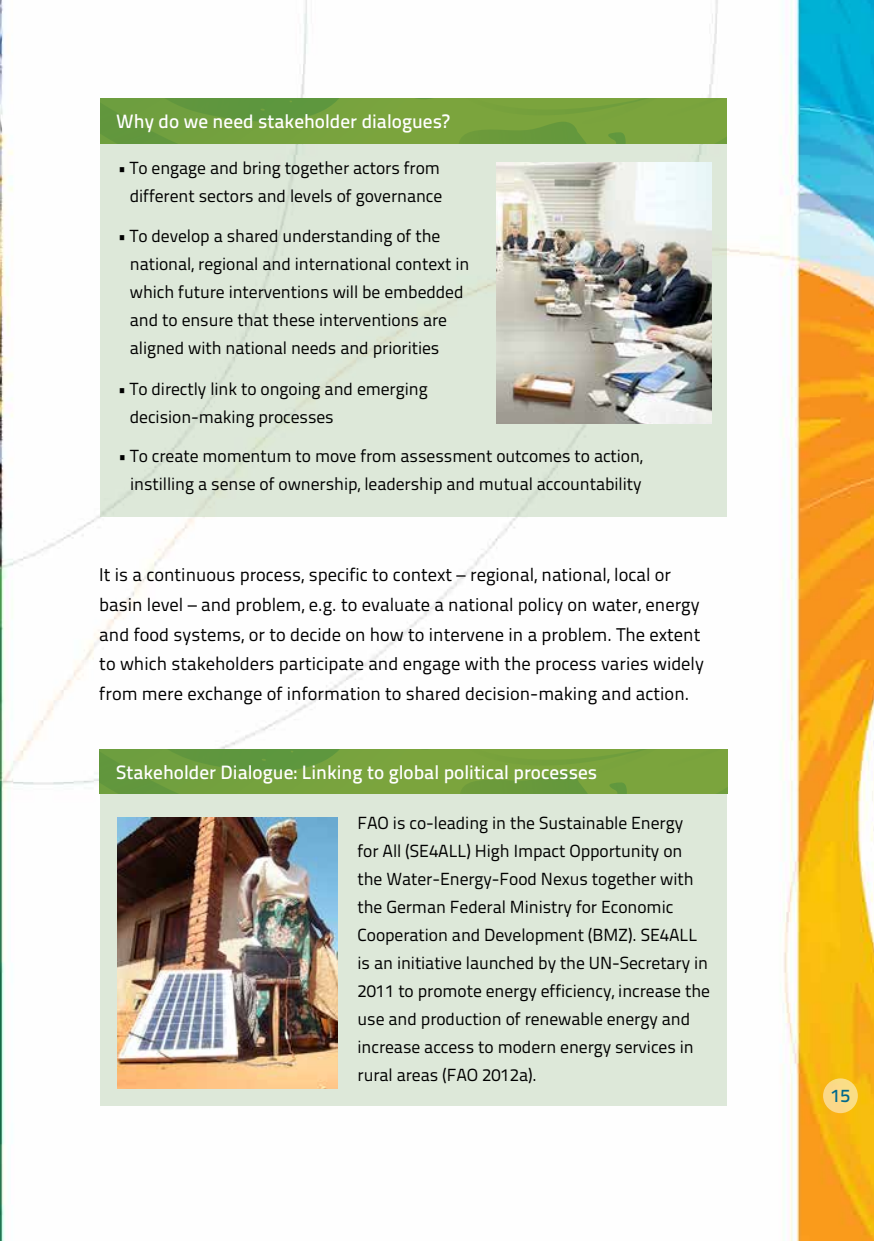
<style>
.page{position:relative;width:874px;height:1241px;background:#fff}
.page>*{position:absolute;margin:0;border:0;box-sizing:border-box;transform-origin:0 0}
.t1{font:500 19.25px "Titillium Text 22 L";color:#fff}
.t2{font:18.38px/29.8px "Titillium Text 22 L";color:#000}
.t3{font:500 18.38px "Titillium Text 22 L";color:#00688c}
.t4{font:17.5px/28px "Titillium Text 22 L";letter-spacing:-.005em;color:#000}
</style>
<div class="page">
<img style="left:0;top:0;width:873px;height:1240px">
<div style="left:822px;top:1078px;width:35px;height:34px;background:#fbda87;border-radius:50%"></div>
<div style="left:100px;top:99px;width:626px;height:417px;background:#dde8d9"></div>
<svg style="left:99px;top:98px;width:628px;height:45px"></svg>
<svg style="left:100px;top:99px;width:625px;height:44px;background:#73a03d"></svg>
<div style="left:100px;top:778px;width:626px;height:327px;background:#dde8d9"></div>
<svg style="left:100px;top:749px;width:627px;height:44px;background:#73a03d"></svg>
<img style="left:496px;top:162px;width:215px;height:261px">
<img style="left:118px;top:817px;width:219px;height:271px">
<p class="t1" style="left:116px;top:107px;width:334px">Why do we need stakeholder dialogues?</p>
<p class="t4" style="left:117px;top:153px;width:326px;text-align:right">• To engage and bring together actors from different sectors and levels of governance</p>
<p class="t4" style="left:130px;top:221px;width:341px;text-indent:-12px">• To develop a shared understanding of the national, regional and international context in which future interventions will be embedded and to ensure that these interventions are aligned with national needs and priorities</p>
<p class="t4" style="left:130px;top:373px;width:299px;text-indent:-12px">• To directly link to ongoing and emerging decision-making processes</p>
<p class="t4" style="left:118px;top:441px;width:526px;text-align:right">• To create momentum to move from assessment outcomes to action, instilling a sense of ownership, leadership and mutual accountability</p>
<p class="t2" style="left:99px;top:558px;width:606px">It is a continuous process, specific to context – regional, national, local or basin level – and problem, e.g. to evaluate a national policy on water, energy and food systems, or to decide on how to intervene in a problem. The extent to which stakeholders participate and engage with the process varies widely from mere exchange of information to shared decision-making and action.</p>
<p class="t1" style="left:116px;top:757px;width:482px">Stakeholder Dialogue: Linking to global political processes</p>
<p class="t4" style="left:357px;top:807px;width:354px">FAO is co-leading in the Sustainable Energy<br>for All (SE4ALL) High Impact Opportunity on the Water-Energy-Food Nexus together with the German Federal Ministry for Economic Cooperation and Development (BMZ). SE4ALL is an initiative launched by the UN-Secretary in 2011 to promote energy efficiency, increase the use and production of renewable energy and increase access to modern energy services in rural areas (FAO 2012a).</p>
<p class="t3" style="left:830px;top:1081px;width:21px">15</p>
</div>
